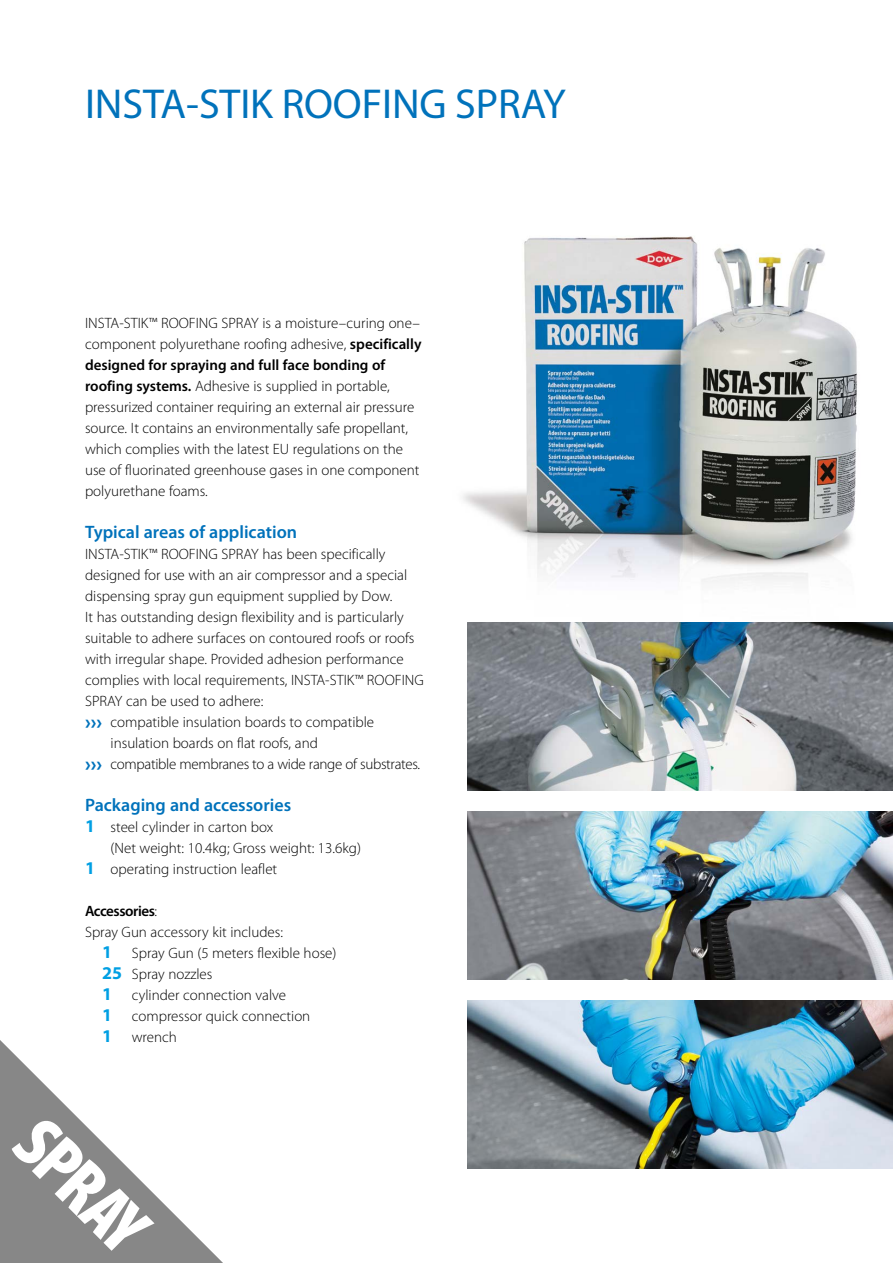
<style>
.page{position:relative;width:893px;height:1263px;background:#fff}
.page>*{position:absolute;margin:0;border:0;box-sizing:border-box;transform-origin:0 0}
.t1{font:900 condensed 73.8px "Myriad Pro";color:#fff}
.t2{font:42px "Myriad Pro";letter-spacing:-.005em;color:#0072bb}
.t3{font:600 18px "Myriad Pro";color:#0072bb}
.t4{font:300 15px/21px "Myriad Pro";color:#000}
.t5{font:300 15px "Myriad Pro";letter-spacing:-.02em;color:#000}
.t6{font:600 15px "Myriad Pro";letter-spacing:-.03em;color:#000}
.s1{font-weight:600}
.s2{font-weight:700;font-size:21px;color:#0072bb}
.s3{font-weight:700;font-size:18px;color:#009fe3}
.s4{font-weight:300}
</style>
<div class="page">
<svg style="left:0;top:1040px;width:223px;height:223px"></svg>
<img style="left:463px;top:236px;width:394px;height:346px">
<img style="left:468px;top:811px;width:425px;height:168px">
<img style="left:468px;top:1000px;width:425px;height:168px">
<img style="left:468px;top:622px;width:425px;height:168px">
<h2 class="t2" style="left:85px;top:81px;width:482px">INSTA-STIK ROOFING SPRAY</h2>
<p class="t4" style="left:85px;top:313px;width:338px">INSTA-STIK™ ROOFING SPRAY is a moisture–curing one– component polyurethane roofing adhesive, <span class="s1">specifically designed for spraying and full face bonding of roofing systems.</span> Adhesive is supplied in portable, pressurized container requiring an external air pressure source. It contains an environmentally safe propellant, which complies with the latest EU regulations on the use of fluorinated greenhouse gases in one component polyurethane foams.</p>
<p class="t3" style="left:85px;top:522px;width:214px">Typical areas of application</p>
<p class="t4" style="left:85px;top:544px;width:302px">INSTA-STIK™ ROOFING SPRAY has been specifically</p>
<p class="t4" style="left:85px;top:565px;width:324px">designed for use with an air compressor and a special</p>
<p class="t4" style="left:85px;top:586px;width:309px">dispensing spray gun equipment supplied by Dow.</p>
<p class="t4" style="left:85px;top:607px;width:320px">It has outstanding design flexibility and is particularly</p>
<p class="t4" style="left:85px;top:628px;width:331px">suitable to adhere surfaces on contoured roofs or roofs</p>
<p class="t4" style="left:85px;top:649px;width:320px">with irregular shape. Provided adhesion performance</p>
<p class="t4" style="left:85px;top:670px;width:340px">complies with local requirements, INSTA-STIK™ ROOFING</p>
<p class="t4" style="left:85px;top:691px;width:180px">SPRAY can be used to adhere:</p>
<p class="t4" style="left:85px;top:712px;width:291px"><span class="s2">›››</span> compatible insulation boards to compatible</p>
<p class="t4" style="left:111px;top:733px;width:209px">insulation boards on flat roofs, and</p>
<p class="t5" style="left:85px;top:756px;width:337px"><span class="s2">›››</span> compatible membranes to a wide range of substrates.</p>
<p class="t3" style="left:85px;top:795px;width:208px">Packaging and accessories</p>
<p class="t4" style="left:85px;top:817px;width:190px"><span class="s3">1</span> steel cylinder in carton box</p>
<p class="t4" style="left:111px;top:838px;width:252px">(Net weight: 10.4kg; Gross weight: 13.6kg)</p>
<p class="t4" style="left:85px;top:859px;width:194px"><span class="s3">1</span> operating instruction leaflet</p>
<p class="t6" style="left:85px;top:903px;width:74px">Accessories<span class="s4">:</span></p>
<p class="t4" style="left:85px;top:922px;width:200px">Spray Gun accessory kit includes:</p>
<p class="t4" style="left:102px;top:943px;width:236px"><span class="s3">1</span> Spray Gun (5 meters flexible hose)</p>
<p class="t4" style="left:102px;top:964px;width:112px"><span class="s3">25</span> Spray nozzles</p>
<p class="t4" style="left:102px;top:985px;width:186px"><span class="s3">1</span> cylinder connection valve</p>
<p class="t4" style="left:102px;top:1006px;width:210px"><span class="s3">1</span> compressor quick connection</p>
<p class="t4" style="left:102px;top:1027px;width:76px"><span class="s3">1</span> wrench</p>
<h1 class="t1" style="left:56px;top:1102px;width:155px;rotate:45deg">SPRAY</h1>
</div>
